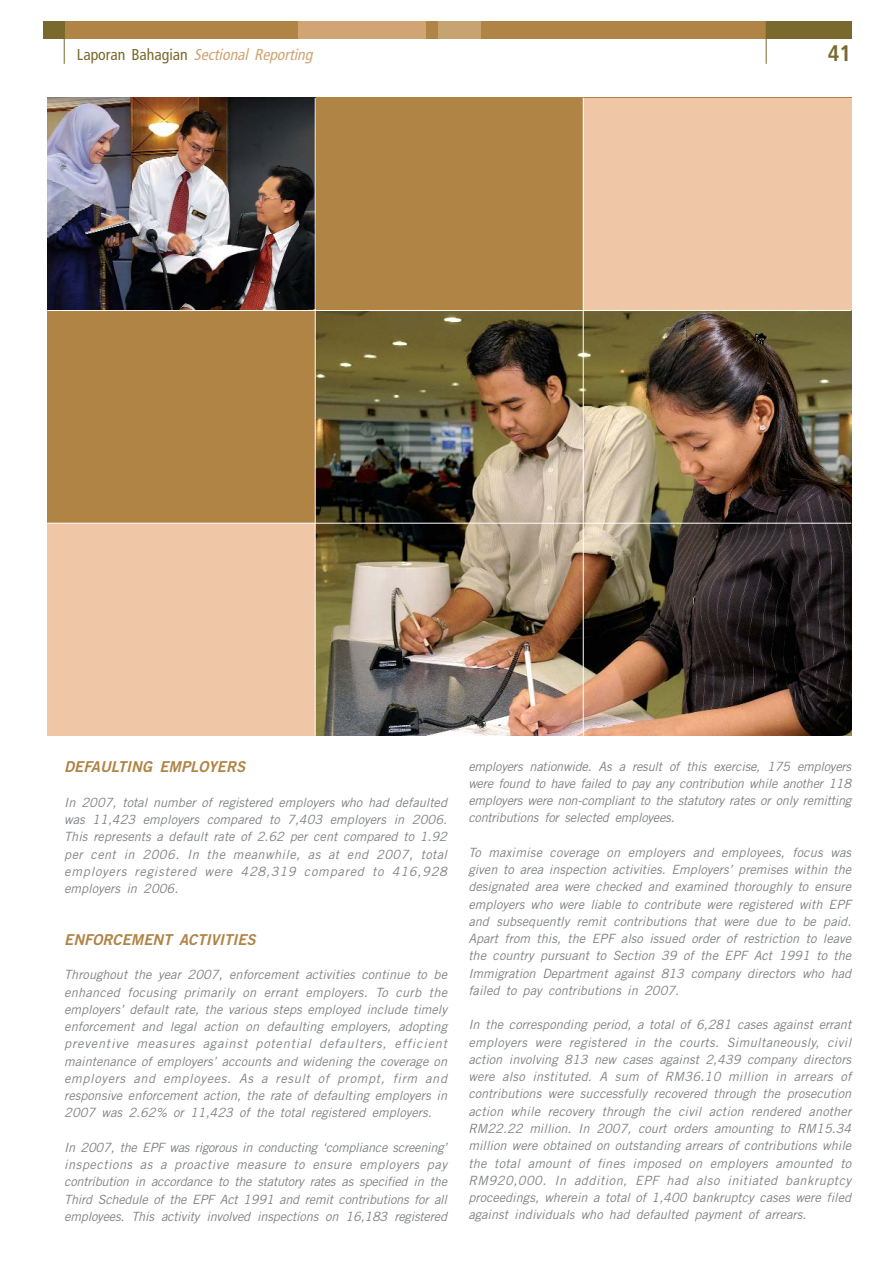
<style>
.page{position:relative;width:893px;height:1262px;background:#fff}
.page>*{position:absolute;margin:0;border:0;box-sizing:border-box;transform-origin:0 0}
.t1{font:700 condensed 22.5px "Frutiger";color:#79692d}
.t2{font:italic condensed 15.75px "Frutiger";color:#d0a473}
.t3{font:italic 15px "Trade Gothic Bold Two";color:#b08445}
.t4{font:italic 12.75px/17.2px "Trade Gothic";color:#808285;text-align:justify}
.s1{font-style:normal;color:#79692d}
</style>
<div class="page">
<div style="left:47px;top:98px;width:804px;height:638px;background:#b08445"></div>
<div style="left:64px;top:21px;width:234px;height:17px;background:#b08445"></div>
<div style="left:426px;top:21px;width:12px;height:17px;background:#b08445"></div>
<div style="left:481px;top:21px;width:285px;height:17px;background:#b08445"></div>
<div style="left:298px;top:21px;width:128px;height:17px;background:#d0a473"></div>
<div style="left:438px;top:21px;width:43px;height:17px;background:#c8a372"></div>
<div style="left:43px;top:21px;width:21px;height:17px;background:#79692d"></div>
<div style="left:766px;top:21px;width:85px;height:17px;background:#79692d"></div>
<hr style="left:765px;top:21px;width:1px;height:43px;background:#79692d">
<hr style="left:64px;top:21px;width:1px;height:43px;background:#79692d">
<img style="left:47px;top:98px;width:268px;height:212px">
<div style="left:583px;top:98px;width:268px;height:212px;background:#efc7a7"></div>
<div style="left:47px;top:523px;width:268px;height:213px;background:#efc7a7"></div>
<img style="left:316px;top:311px;width:535px;height:425px">
<hr style="left:315px;top:98px;width:1px;height:638px;background:#fff">
<hr style="left:583px;top:98px;width:1px;height:638px;background:#fff">
<hr style="left:47px;top:310px;width:804px;height:1px;background:#fff">
<hr style="left:47px;top:523px;width:804px;height:1px;background:#fff">
<p class="t2" style="left:77px;top:48px;width:240px"><span class="s1">L a p o r a n B a h a g i a n</span> Sectional Reporting</p>
<h1 class="t1" style="left:827px;top:44px;width:25px">41</h1>
<p class="t3" style="left:64px;top:761px;width:182px">DEFAULTING EMPLOYERS</p>
<p class="t4" style="left:64px;top:794px;width:384px">In 2007, total number of registered employers who had defaulted was 11,423 employers compared to 7,403 employers in 2006.<br>This represents a default rate of 2.62 per cent compared to 1.92 per cent in 2006. In the meanwhile, as at end 2007, total employers registered were 428,319 compared to 416,928 employers in 2006.</p>
<p class="t3" style="left:64px;top:934px;width:193px">ENFORCEMENT ACTIVITIES</p>
<p class="t4" style="left:64px;top:967px;width:384px">Throughout the year 2007, enforcement activities continue to be enhanced focusing primarily on errant employers. To curb the employers’ default rate, the various steps employed include timely enforcement and legal action on defaulting employers, adopting preventive measures against potential defaulters, efficient maintenance of employers’ accounts and widening the coverage on employers and employees. As a result of prompt, firm and responsive enforcement action, the rate of defaulting employers in 2007 was 2.62% or 11,423 of the total registered employers.</p>
<p class="t4" style="left:64px;top:1139px;width:384px">In 2007, the EPF was rigorous in conducting ‘compliance screening’ inspections as a proactive measure to ensure employers pay contribution in accordance to the statutory rates as specified in the Third Schedule of the EPF Act 1991 and remit contributions for all employees. This activity involved inspections on 16,183 registered</p>
<p class="t4" style="left:468px;top:758px;width:384px">employers nationwide. As a result of this exercise, 175 employers were found to have failed to pay any contribution while another 118 employers were non-compliant to the statutory rates or only remitting contributions for selected employees.</p>
<p class="t4" style="left:468px;top:845px;width:384px">To maximise coverage on employers and employees, focus was given to area inspection activities. Employers’ premises within the designated area were checked and examined thoroughly to ensure employers who were liable to contribute were registered with EPF and subsequently remit contributions that were due to be paid.<br>Apart from this, the EPF also issued order of restriction to leave the country pursuant to Section 39 of the EPF Act 1991 to the Immigration Department against 813 company directors who had failed to pay contributions in 2007.</p>
<p class="t4" style="left:468px;top:1017px;width:384px">In the corresponding period, a total of 6,281 cases against errant employers were registered in the courts. Simultaneously, civil action involving 813 new cases against 2,439 company directors were also instituted. A sum of RM36.10 million in arrears of contributions were successfully recovered through the prosecution action while recovery through the civil action rendered another RM22.22 million. In 2007, court orders amounting to RM15.34 million were obtained on outstanding arrears of contributions while the total amount of fines imposed on employers amounted to RM920,000. In addition, EPF had also initiated bankruptcy proceedings, wherein a total of 1,400 bankruptcy cases were filed against individuals who had defaulted payment of arrears.</p>
</div>
